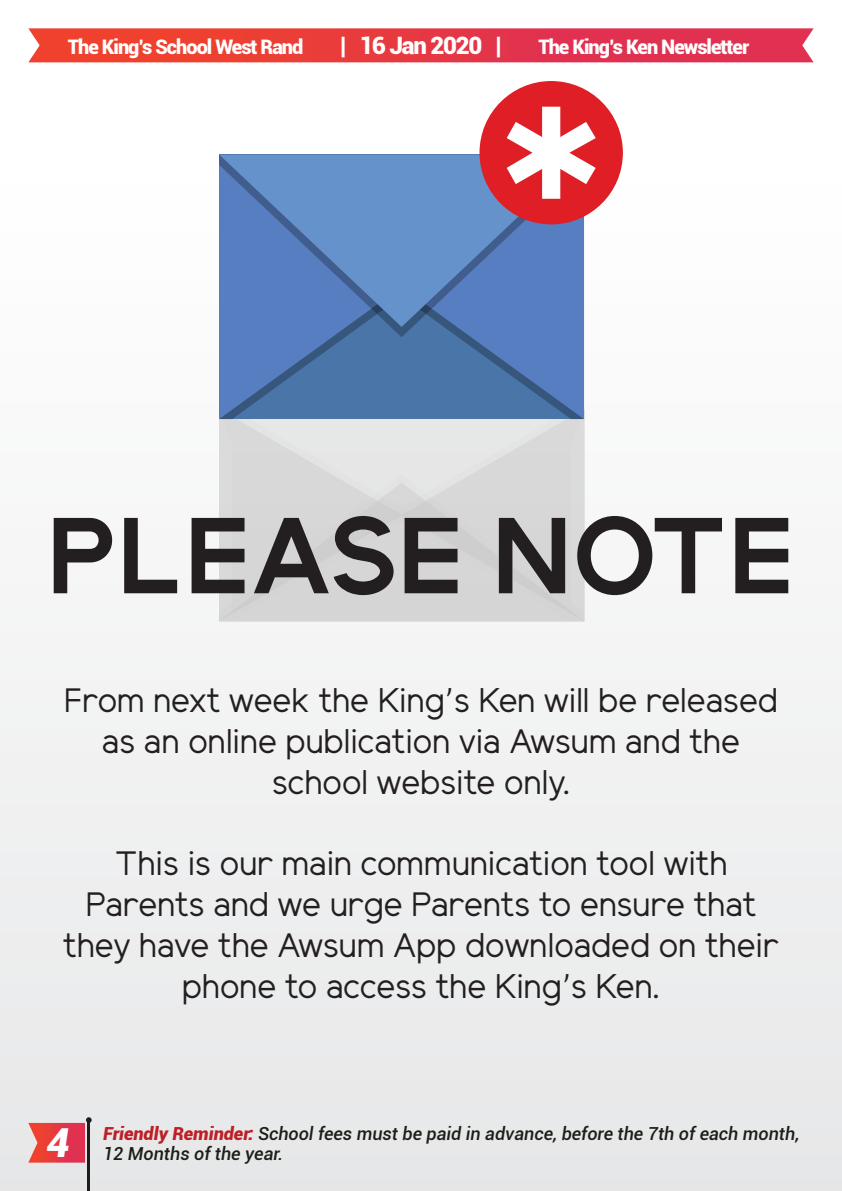
<style>
.page{position:relative;width:842px;height:1191px;background:#fff}
.page>*{position:absolute;margin:0;border:0;box-sizing:border-box;transform-origin:0 0}
.t1{font:700 107.6px "Elliot Sans";color:#231f20}
.t2{font:italic 900 40px "Roboto";color:#fff}
.t3{font:34px/40.8px "Elliot Sans";color:#231f20;text-align:center}
.t4{font:900 24px "Roboto";letter-spacing:-.05em;color:#fff}
.t5{font:900 20px "Roboto";letter-spacing:-.05em;color:#fff}
.t6{font:italic 500 18px "Roboto";color:#1d1d1b}
.s1{font-weight:900;color:#bc2026}
</style>
<div class="page">
<div style="left:0;top:81px;width:842px;height:1110px;background:linear-gradient(to right,#f2f2f3,#f2f2f2)"></div>
<svg style="left:28px;top:28px;width:786px;height:34px;background:#e73d45"></svg>
<hr style="left:87px;top:1120px;width:3px;height:71px;background:#1d1d1b">
<svg style="left:28px;top:1117px;width:64px;height:45px;background:#dc6169"></svg>
<svg style="left:219px;top:419px;width:365px;height:56px;background:#e1e1e1"></svg>
<svg style="left:219px;top:475px;width:365px;height:8px;background:#dcdcdc"></svg>
<div style="left:219px;top:483px;width:365px;height:138px;background:#d7d6d6"></div>
<svg style="left:402px;top:337px;width:182px;height:82px;background:#4c75ac"></svg>
<svg style="left:219px;top:337px;width:183px;height:82px;background:#4c75ac"></svg>
<svg style="left:219px;top:327px;width:365px;height:10px;background:#5077b3"></svg>
<svg style="left:219px;top:154px;width:365px;height:173px;background:#5c85c1"></svg>
<div style="left:479px;top:81px;width:144px;height:143px;background:#e01e26;border-radius:50%"></div>
<svg style="left:507px;top:107px;width:89px;height:92px"></svg>
<p class="t5" style="left:68px;top:32px;width:237px">The King’s School West Rand</p>
<p class="t4" style="left:340px;top:28px;width:163px">| 16 Jan 2020 |</p>
<p class="t5" style="left:538px;top:32px;width:212px">The King’s Ken Newsletter</p>
<h1 class="t1" style="left:47px;top:509px;width:749px">PLEASE NOTE</h1>
<p class="t3" style="left:64px;top:684px;width:715px">From next week the King’s Ken will be released as an online publication via Awsum and the school website only.</p>
<p class="t3" style="left:63px;top:847px;width:717px">This is our main communication tool with Parents and we urge Parents to ensure that they have the Awsum App downloaded on their phone to access the King’s Ken.</p>
<p class="t2" style="left:46px;top:1114px;width:25px">4</p>
<p class="t6" style="left:103px;top:1120px;width:698px"><span class="s1">Friendly Reminder:</span> School fees must be paid in advance, before the 7th of each month,</p>
<p class="t6" style="left:103px;top:1140px;width:182px">12 Months of the year.</p>
</div>
